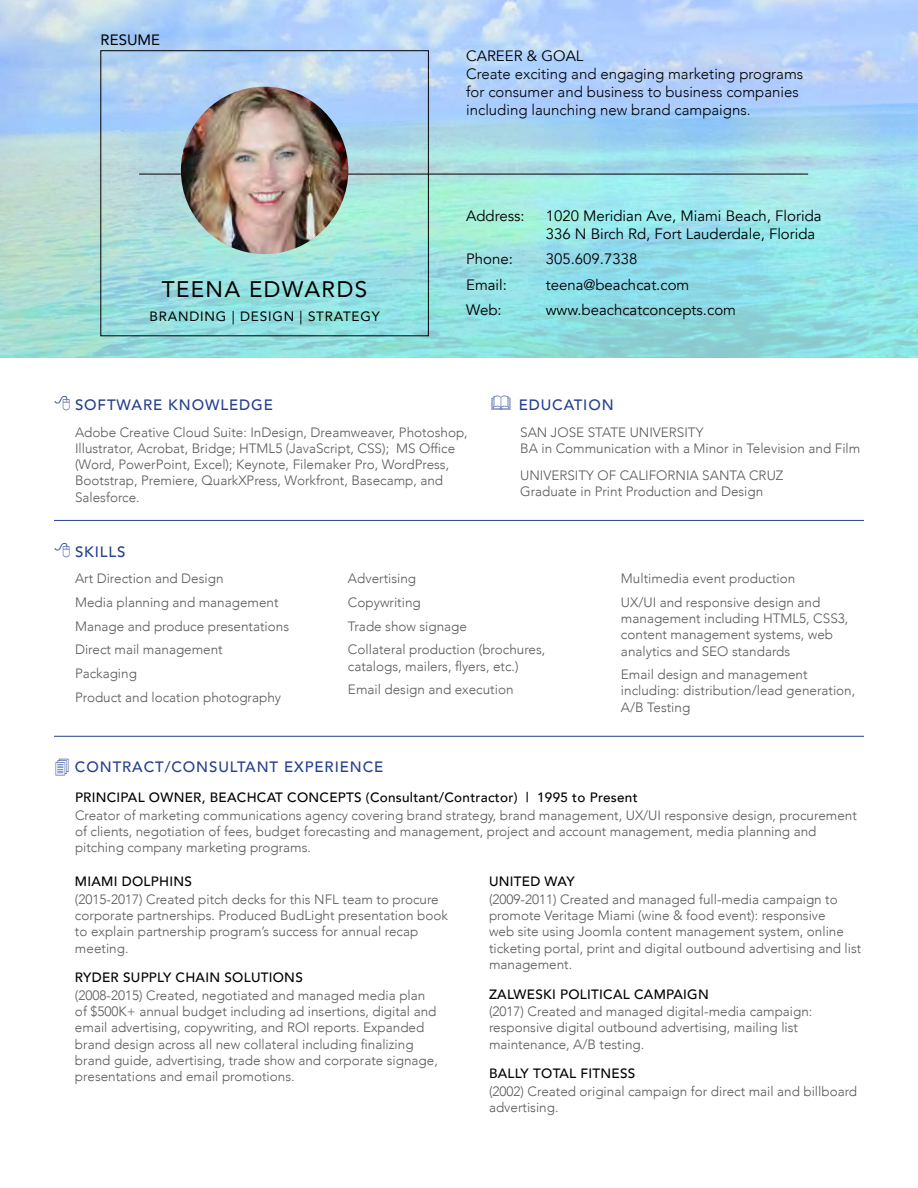
<style>
.page{position:relative;width:918px;height:1188px;background:#fff}
.page>*{position:absolute;margin:0;border:0;box-sizing:border-box;transform-origin:0 0}
.t1{font:22.5px "Avenir";letter-spacing:.06em;color:#000}
.t2{font:15px/18px "Avenir";color:#000}
.t3{font:300 15px/18px "Avenir";color:#000}
.t4{font:500 15px "Avenir";letter-spacing:.06em;color:#25408f}
.t5{font:15px "Avenir";color:#000}
.t6{font:300 13.5px/16.2px "Avenir";color:#58595b}
.t7{font:500 13.5px "Avenir";letter-spacing:.02em;color:#000}
.t8{font:13.5px "Avenir";letter-spacing:.06em;color:#000}
</style>
<div class="page">
<img style="left:0;top:0;width:918px;height:357px">
<hr style="left:139px;top:174px;width:669px;height:1px;background:#000">
<img style="left:181px;top:87px;width:167px;height:167px;border-radius:84px">
<hr style="left:54px;top:520px;width:810px;height:1px;background:#25408f">
<hr style="left:54px;top:736px;width:810px;height:1px;background:#25408f">
<p class="t5" style="left:101px;top:28px;width:61px">RESUME</p>
<h1 class="t1" style="left:162px;top:271px;width:207px">TEENA EDWARDS</h1>
<p class="t8" style="left:149px;top:305px;width:232px">BRANDING | DESIGN | STRATEGY</p>
<p class="t2" style="left:466px;top:47px;width:119px">CAREER &amp; GOAL</p>
<p class="t3" style="left:466px;top:65px;width:339px">Create exciting and engaging marketing programs for consumer and business to business companies including launching new brand campaigns.</p>
<p class="t2" style="left:466px;top:207px;width:60px">Address:</p>
<p class="t2" style="left:546px;top:207px;width:277px">1020 Meridian Ave, Miami Beach, Florida<br>336 N Birch Rd, Fort Lauderdale, Florida</p>
<p class="t2" style="left:466px;top:250px;width:48px">Phone:</p>
<p class="t2" style="left:546px;top:250px;width:93px">305.609.7338</p>
<p class="t2" style="left:466px;top:276px;width:42px">Email:</p>
<p class="t2" style="left:546px;top:276px;width:145px">teena@beachcat.com</p>
<p class="t2" style="left:466px;top:301px;width:37px">Web:</p>
<p class="t2" style="left:546px;top:301px;width:192px">www.beachcatconcepts.com</p>
<p class="t4" style="left:75px;top:392px;width:199px">SOFTWARE KNOWLEDGE</p>
<p class="t6" style="left:75px;top:424px;width:394px">Adobe Creative Cloud Suite: InDesign, Dreamweaver, Photoshop, Illustrator, Acrobat, Bridge; HTML5 (JavaScript, CSS); MS Office (Word, PowerPoint, Excel); Keynote, Filemaker Pro, WordPress, Bootstrap, Premiere, QuarkXPress, Workfront, Basecamp, and Salesforce.</p>
<p class="t4" style="left:519px;top:392px;width:96px">EDUCATION</p>
<p class="t6" style="left:520px;top:424px;width:342px">SAN JOSE STATE UNIVERSITY<br>BA in Communication with a Minor in Television and Film</p>
<p class="t6" style="left:520px;top:467px;width:265px">UNIVERSITY OF CALIFORNIA SANTA CRUZ<br>Graduate in Print Production and Design</p>
<p class="t4" style="left:75px;top:538px;width:52px">SKILLS</p>
<p class="t6" style="left:75px;top:567px;width:216px;line-height:23.7px">Art Direction and Design<br>Media planning and management<br>Manage and produce presentations<br>Direct mail management<br>Packaging<br>Product and location photography</p>
<p class="t6" style="left:348px;top:567px;width:199px;line-height:23.7px">Advertising<br>Copywriting<br>Trade show signage<br>Collateral production (brochures,</p>
<p class="t6" style="left:348px;top:654px;width:172px;line-height:23.7px">catalogs, mailers, flyers, etc.)<br>Email design and execution</p>
<p class="t6" style="left:621px;top:567px;width:201px;line-height:23.7px">Multimedia event production<br>UX/UI and responsive design and</p>
<p class="t6" style="left:621px;top:610px;width:229px">management including HTML5, CSS3, content management systems, web analytics and SEO standards</p>
<p class="t6" style="left:621px;top:667px;width:236px">Email design and management including: distribution/lead generation,<br>A/B Testing</p>
<p class="t4" style="left:54px;top:754px;width:331px">✔ CONTRACT/CONSULTANT EXPERIENCE</p>
<p class="t7" style="left:75px;top:786px;width:564px">PRINCIPAL OWNER, BEACHCAT CONCEPTS (Consultant/Contractor) | 1995 to Present</p>
<p class="t6" style="left:75px;top:807px;width:783px">Creator of marketing communications agency covering brand strategy, brand management, UX/UI responsive design, procurement of clients, negotiation of fees, budget forecasting and management, project and account management, media planning and pitching company marketing programs.</p>
<p class="t7" style="left:75px;top:870px;width:118px">MIAMI DOLPHINS</p>
<p class="t6" style="left:75px;top:891px;width:374px">(2015-2017) Created pitch decks for this NFL team to procure corporate partnerships. Produced BudLight presentation book to explain partnership program’s success for annual recap meeting.</p>
<p class="t7" style="left:75px;top:966px;width:229px">RYDER SUPPLY CHAIN SOLUTIONS</p>
<p class="t6" style="left:75px;top:987px;width:364px">(2008-2015) Created, negotiated and managed media plan of $500K+ annual budget including ad insertions, digital and email advertising, copywriting, and ROI reports. Expanded brand design across all new collateral including finalizing brand guide, advertising, trade show and corporate signage, presentations and email promotions.</p>
<p class="t7" style="left:489px;top:870px;width:87px">UNITED WAY</p>
<p class="t6" style="left:489px;top:891px;width:374px">(2009-2011) Created and managed full-media campaign to promote Veritage Miami (wine &amp; food event): responsive<br>web site using Joomla content management system, online ticketing portal, print and digital outbound advertising and list management.</p>
<p class="t7" style="left:489px;top:982px;width:221px">ZALWESKI POLITICAL CAMPAIGN</p>
<p class="t6" style="left:489px;top:1004px;width:325px">(2017) Created and managed digital-media campaign: responsive digital outbound advertising, mailing list maintenance, A/B testing.</p>
<p class="t7" style="left:489px;top:1062px;width:148px">BALLY TOTAL FITNESS</p>
<p class="t6" style="left:489px;top:1083px;width:370px">(2002) Created original campaign for direct mail and billboard advertising.</p>
</div>
